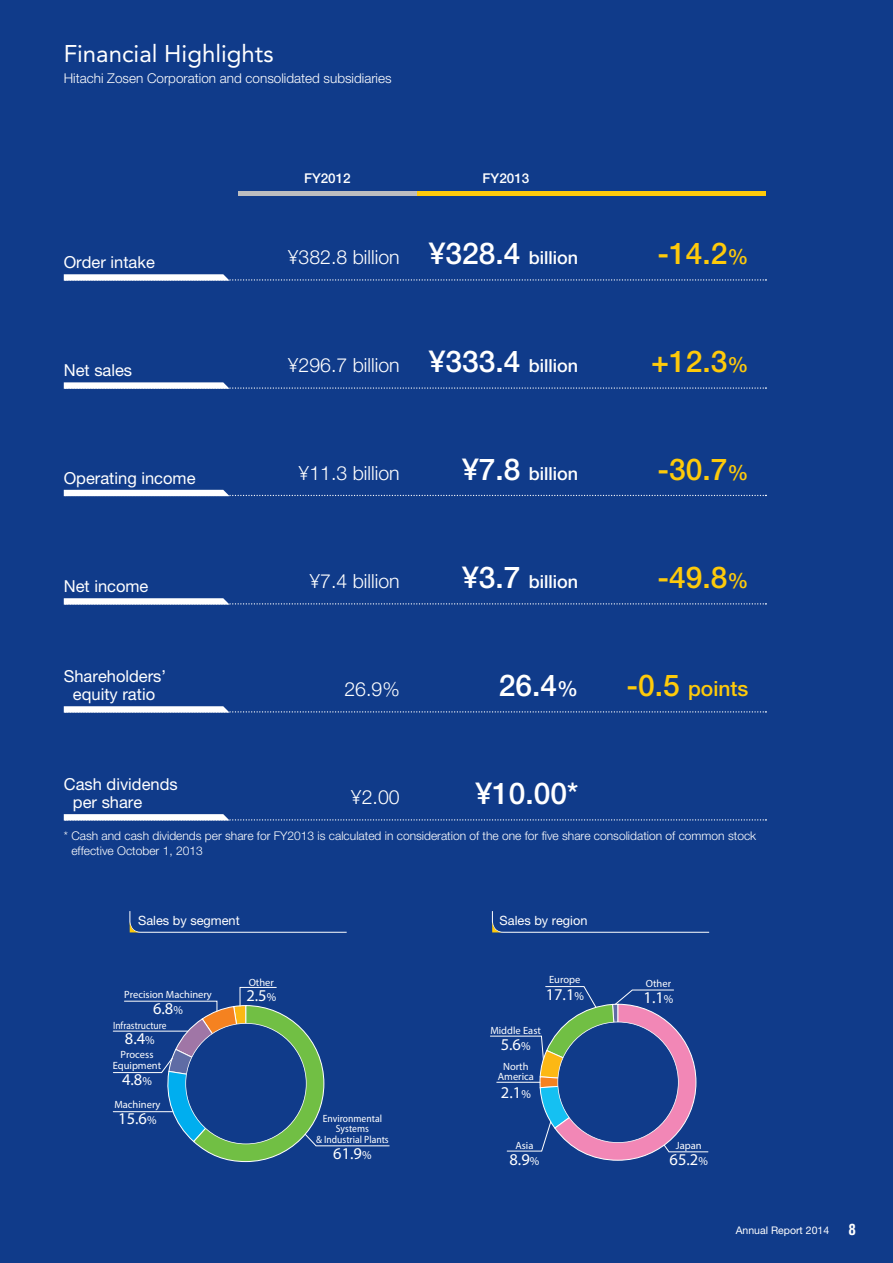
<style>
.page{position:relative;width:893px;height:1263px;background:#103b8a}
.page>*{position:absolute;margin:0;border:0;box-sizing:border-box;transform-origin:0 0}
.t1{font:500 30px "Helvetica Neue LT Std";color:#feca0a}
.t2{font:500 30px "Helvetica Neue LT Std";color:#fff}
.t3{font:24px "Avenir LT Std";color:#fff}
.t4{font:500 21px "Helvetica Neue LT Std";color:#feca0a}
.t5{font:300 19.5px "Helvetica Neue LT Std";color:#fff}
.t6{font:500 18px "Helvetica Neue LT Std";color:#fff}
.t7{font:16.5px/18px "Helvetica Neue LT Std";color:#fff;text-align:center}
.t8{font:16.5px "Myriad Pro";color:#fff}
.t9{font:700 condensed 15px "Helvetica LT Std";color:#fff}
.t10{font:300 13.5px "Helvetica Neue LT Std";color:#fff}
.t11{font:500 13.5px "Helvetica Neue LT Std";color:#fff}
.t12{font:12.75px "Helvetica Neue LT Std";color:#fff}
.t13{font:300 12px/15px "Helvetica Neue LT Std";color:#fff}
.t14{font:10.5px/10.5px "Myriad Pro";color:#fff;text-align:center}
.t15{font:semi-condensed 10.5px/10.5px "Myriad Pro";color:#fff;text-align:center}
.t16{font:10.5px "Helvetica Neue LT Std";color:#fff}
.t17{font:10.5px "Myriad Pro";color:#fff;scale:.9 1}
.s1{font-weight:500;font-size:30px}
.s2{font-weight:500;font-size:18px}
.s3{font-size:21px}
.s4{font-size:30px}
.s5{font-size:12px}
</style>
<div class="page">
<div style="left:238px;top:191px;width:179px;height:5px;background:#bcbdc0"></div>
<div style="left:417px;top:191px;width:348px;height:5px;background:#feca0a"></div>
<svg style="left:113px;top:987px;width:277px;height:175px"></svg>
<hr style="left:113px;top:1111px;width:60px;height:1px;background:#fff">
<svg style="left:490px;top:986px;width:219px;height:175px"></svg>
<div style="left:70px;top:945px;width:49px;height:46px;background:#103b8a"></div>
<svg style="left:64px;top:274px;width:702px;height:7px"></svg>
<svg style="left:64px;top:382px;width:702px;height:7px"></svg>
<svg style="left:64px;top:490px;width:702px;height:6px"></svg>
<svg style="left:64px;top:598px;width:702px;height:7px"></svg>
<svg style="left:64px;top:706px;width:702px;height:7px"></svg>
<svg style="left:64px;top:814px;width:702px;height:6px"></svg>
<svg style="left:492px;top:911px;width:218px;height:22px"></svg>
<svg style="left:129px;top:911px;width:218px;height:22px"></svg>
<h2 class="t3" style="left:64px;top:40px;width:211px">Financial Highlights</h2>
<p class="t10" style="left:64px;top:70px;width:329px">Hitachi Zosen Corporation and consolidated subsidiaries</p>
<h3 class="t7" style="left:64px;top:253px;width:93px">Order intake</h3>
<h3 class="t7" style="left:64px;top:361px;width:70px">Net sales</h3>
<p class="t11" style="left:304px;top:170px;width:48px">FY2012</p>
<p class="t11" style="left:483px;top:170px;width:48px">FY2013</p>
<h3 class="t5" style="left:288px;top:245px;width:292px">¥382.8 billion <span class="s1">¥328.4</span> <span class="s2">billion</span></h3>
<h1 class="t1" style="left:657px;top:235px;width:93px">-14.2<span class="s3">%</span></h1>
<h3 class="t5" style="left:288px;top:353px;width:292px">¥296.7 billion <span class="s1">¥333.4</span> <span class="s2">billion</span></h3>
<h1 class="t1" style="left:651px;top:343px;width:99px">+12.3<span class="s3">%</span></h1>
<h3 class="t7" style="left:64px;top:469px;width:133px">Operating income</h3>
<h3 class="t5" style="left:299px;top:461px;width:103px">¥11.3 billion</h3>
<h3 class="t6" style="left:462px;top:462px;width:118px"><span class="s4">¥7.8</span> billion</h3>
<h1 class="t1" style="left:657px;top:451px;width:93px">-30.7<span class="s3">%</span></h1>
<h3 class="t7" style="left:64px;top:577px;width:86px">Net income</h3>
<h3 class="t5" style="left:309px;top:569px;width:92px">¥7.4 billion</h3>
<h3 class="t6" style="left:462px;top:570px;width:118px"><span class="s4">¥3.7</span> billion</h3>
<h1 class="t1" style="left:657px;top:559px;width:93px">-49.8<span class="s3">%</span></h1>
<h3 class="t7" style="left:64px;top:667px;width:104px">Shareholders’ equity ratio</h3>
<h3 class="t5" style="left:344px;top:677px;width:57px">26.9%</h3>
<h1 class="t2" style="left:499px;top:667px;width:81px">26.4<span class="s3">%</span></h1>
<h3 class="t4" style="left:626px;top:676px;width:124px"><span class="s4">-0.5</span> points</h3>
<h3 class="t7" style="left:73px;top:775px;width:106px;text-align:left;text-indent:-9px">Cash dividends per share</h3>
<h3 class="t5" style="left:351px;top:785px;width:50px">¥2.00</h3>
<h1 class="t2" style="left:475px;top:775px;width:104px">¥10.00*</h1>
<p class="t13" style="left:71px;top:828px;width:686px;text-indent:-8px">* Cash and cash dividends per share for FY2013 is calculated in consideration of the one for five share consolidation of common stock effective October 1, 2013</p>
<p class="t12" style="left:138px;top:913px;width:103px">Sales by segment</p>
<p class="t12" style="left:500px;top:913px;width:89px">Sales by region</p>
<p class="t14" style="left:124px;top:989px;width:89px">Precision Machinery</p>
<h3 class="t8" style="left:153px;top:999px;width:31px">6.8<span class="s5">%</span></h3>
<p class="t17" style="left:113px;top:1019px;width:61px">Infrastructure</p>
<h3 class="t8" style="left:125px;top:1028px;width:31px">8.4<span class="s5">%</span></h3>
<p class="t14" style="left:113px;top:1049px;width:50px">Process<br>Equipment</p>
<h3 class="t8" style="left:122px;top:1069px;width:31px">4.8<span class="s5">%</span></h3>
<p class="t14" style="left:114px;top:1098px;width:47px">Machinery</p>
<h3 class="t8" style="left:118px;top:1108px;width:40px">15.6<span class="s5">%</span></h3>
<p class="t14" style="left:249px;top:977px;width:27px">Other</p>
<h3 class="t8" style="left:246px;top:985px;width:31px">2.5<span class="s5">%</span></h3>
<p class="t15" style="left:316px;top:1113px;width:74px">Environmental<br>Systems<br>&amp; Industrial Plants</p>
<h3 class="t8" style="left:333px;top:1144px;width:40px">61.9<span class="s5">%</span></h3>
<p class="t14" style="left:549px;top:974px;width:33px">Europe</p>
<h3 class="t8" style="left:546px;top:984px;width:40px">17.1<span class="s5">%</span></h3>
<p class="t14" style="left:548px;top:979px;width:27px">Other</p>
<h3 class="t8" style="left:546px;top:988px;width:31px">1.1<span class="s5">%</span></h3>
<p class="t14" style="left:490px;top:1025px;width:52px">Middle East</p>
<h3 class="t8" style="left:501px;top:1034px;width:31px">5.6<span class="s5">%</span></h3>
<p class="t14" style="left:498px;top:1061px;width:38px">North<br>America</p>
<h3 class="t8" style="left:501px;top:1082px;width:31px">2.1<span class="s5">%</span></h3>
<p class="t14" style="left:515px;top:1140px;width:20px">Asia</p>
<h3 class="t8" style="left:509px;top:1149px;width:31px">8.9<span class="s5">%</span></h3>
<p class="t14" style="left:646px;top:978px;width:27px">Other</p>
<h3 class="t8" style="left:644px;top:987px;width:31px">1.1<span class="s5">%</span></h3>
<p class="t14" style="left:676px;top:1140px;width:27px">Japan</p>
<h3 class="t8" style="left:669px;top:1149px;width:40px">65.2<span class="s5">%</span></h3>
<p class="t16" style="left:736px;top:1224px;width:95px">Annual Report 2014</p>
<p class="t9" style="left:849px;top:1220px;width:9px">8</p>
</div>
